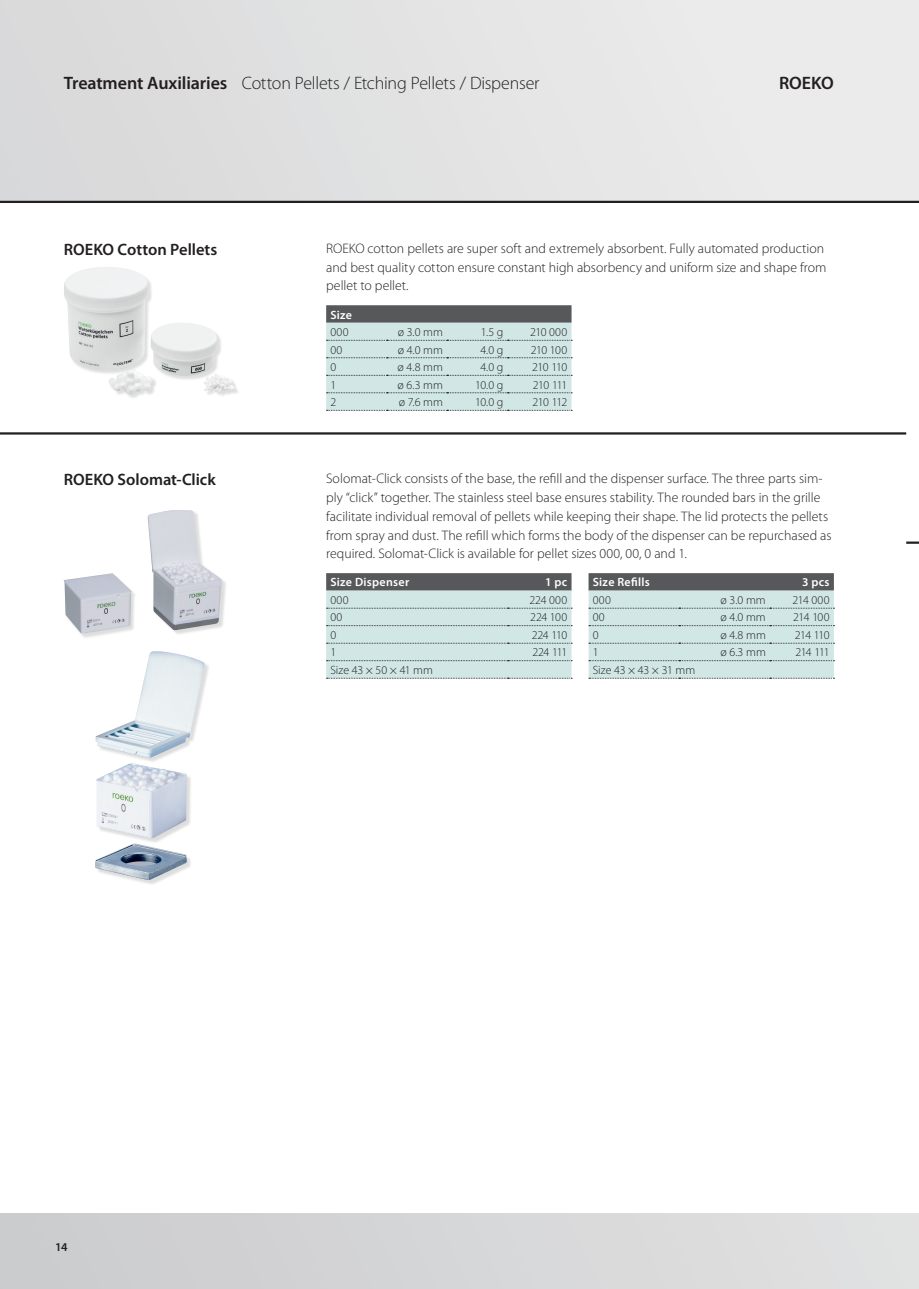
<style>
.page{position:relative;width:919px;height:1289px;background:#fff}
.page>*{position:absolute;margin:0;border:0;box-sizing:border-box;transform-origin:0 0}
.t1{font:300 18px "Myriad Pro";letter-spacing:-.015em;color:#231f20}
.t2{font:600 18px "Myriad Pro";color:#231f20}
.t3{font:600 16.5px "Myriad Pro";color:#231f20}
.t4{font:300 13.8px/18.8px "Myriad Pro";color:#231f20}
.t5{font:300 12px "Myriad Pro";letter-spacing:-.035em;color:#231f20}
.t6{font:600 12px "Myriad Pro";letter-spacing:.025em;color:#fff}
.t7{font:300 12px "Myriad Pro";letter-spacing:-.005em;color:#231f20}
.t8{font:600 12px "Myriad Pro";color:#231f20}
.s1{font-weight:600}
</style>
<div class="page">
<div style="left:0;top:0;width:918px;height:1288px;background:linear-gradient(to right,#d5d5d7,#ebeaea)"></div>
<div style="left:0;top:201px;width:918px;height:1011px;background:#fff"></div>
<hr style="left:0;top:201px;width:918px;height:2px;background:#231f20">
<div style="left:64px;top:510px;width:163px;height:129px;background:#231f20;opacity:.15"></div>
<img style="left:64px;top:510px;width:158px;height:123px">
<div style="left:64px;top:267px;width:175px;height:132px;background:#231f20;opacity:.15"></div>
<img style="left:64px;top:267px;width:153px;height:127px">
<div style="left:96px;top:652px;width:114px;height:233px;background:#231f20;opacity:.15"></div>
<img style="left:95px;top:651px;width:110px;height:228px">
<svg style="left:326px;top:305px;width:246px;height:106px"></svg>
<svg style="left:326px;top:573px;width:246px;height:106px"></svg>
<svg style="left:588px;top:573px;width:246px;height:106px"></svg>
<svg style="left:906px;top:541px;width:12px;height:3px"></svg>
<hr style="left:0;top:432px;width:906px;height:2px;background:#231f20">
<h1 class="t1" style="left:64px;top:72px;width:477px"><span class="s1">Treatment Auxiliaries</span> Cotton Pellets / Etching Pellets / Dispenser</h1>
<h1 class="t2" style="left:779px;top:72px;width:56px">ROEKO</h1>
<p class="t3" style="left:64px;top:239px;width:155px">ROEKO Cotton Pellets</p>
<p class="t4" style="left:326px;top:239px;width:502px">ROEKO cotton pellets are super soft and extremely absorbent. Fully automated production and best quality cotton ensure constant high absorbency and uniform size and shape from pellet to pellet.</p>
<p class="t6" style="left:330px;top:307px;width:23px">Size</p>
<p class="t5" style="left:330px;top:325px;width:20px">000</p>
<p class="t5" style="left:397px;top:325px;width:47px">ø 3.0 mm</p>
<p class="t5" style="left:481px;top:325px;width:24px">1.5 g</p>
<p class="t5" style="left:530px;top:325px;width:39px">210 000</p>
<p class="t5" style="left:330px;top:342px;width:13px">00</p>
<p class="t5" style="left:397px;top:342px;width:47px">ø 4.0 mm</p>
<p class="t5" style="left:480px;top:342px;width:25px">4.0 g</p>
<p class="t5" style="left:531px;top:342px;width:38px">210 100</p>
<p class="t5" style="left:330px;top:360px;width:7px">0</p>
<p class="t5" style="left:397px;top:360px;width:47px">ø 4.8 mm</p>
<p class="t5" style="left:480px;top:360px;width:25px">4.0 g</p>
<p class="t5" style="left:532px;top:360px;width:36px">210 110</p>
<p class="t5" style="left:330px;top:377px;width:7px">1</p>
<p class="t5" style="left:397px;top:377px;width:47px">ø 6.3 mm</p>
<p class="t5" style="left:475px;top:377px;width:30px">10.0 g</p>
<p class="t5" style="left:533px;top:377px;width:36px">210 111</p>
<p class="t5" style="left:330px;top:395px;width:7px">2</p>
<p class="t5" style="left:399px;top:395px;width:46px">ø 7.6 mm</p>
<p class="t5" style="left:475px;top:395px;width:30px">10.0 g</p>
<p class="t5" style="left:532px;top:395px;width:36px">210 112</p>
<p class="t3" style="left:64px;top:469px;width:153px">ROEKO Solomat-Click</p>
<p class="t4" style="left:326px;top:469px;width:507px">Solomat-Click consists of the base, the refill and the dispenser surface. The three parts sim&shy;ply “click” together. The stainless steel base ensures stability. The rounded bars in the grille facilitate individual removal of pellets while keeping their shape. The lid protects the pellets from spray and dust. The refill which forms the body of the dispenser can be repurchased as required. Solomat-Click is available for pellet sizes 000, 00, 0 and 1.</p>
<p class="t6" style="left:330px;top:574px;width:80px">Size Dispenser</p>
<p class="t6" style="left:545px;top:574px;width:24px">1 pc</p>
<p class="t5" style="left:330px;top:592px;width:20px">000</p>
<p class="t5" style="left:529px;top:592px;width:39px">224 000</p>
<p class="t5" style="left:330px;top:610px;width:13px">00</p>
<p class="t5" style="left:530px;top:610px;width:39px">224 100</p>
<p class="t5" style="left:330px;top:627px;width:7px">0</p>
<p class="t5" style="left:531px;top:627px;width:37px">224 110</p>
<p class="t5" style="left:330px;top:645px;width:7px">1</p>
<p class="t5" style="left:532px;top:645px;width:36px">224 111</p>
<p class="t7" style="left:330px;top:662px;width:104px">Size 43 × 50 × 41 mm</p>
<p class="t6" style="left:592px;top:574px;width:58px">Size Refills</p>
<p class="t6" style="left:802px;top:574px;width:29px">3 pcs</p>
<p class="t5" style="left:592px;top:592px;width:20px">000</p>
<p class="t5" style="left:720px;top:592px;width:47px">ø 3.0 mm</p>
<p class="t5" style="left:792px;top:592px;width:39px">214 000</p>
<p class="t5" style="left:592px;top:610px;width:13px">00</p>
<p class="t5" style="left:720px;top:610px;width:47px">ø 4.0 mm</p>
<p class="t5" style="left:793px;top:610px;width:38px">214 100</p>
<p class="t5" style="left:592px;top:627px;width:7px">0</p>
<p class="t5" style="left:720px;top:627px;width:47px">ø 4.8 mm</p>
<p class="t5" style="left:794px;top:627px;width:36px">214 110</p>
<p class="t5" style="left:592px;top:645px;width:7px">1</p>
<p class="t5" style="left:720px;top:645px;width:47px">ø 6.3 mm</p>
<p class="t5" style="left:795px;top:645px;width:36px">214 111</p>
<p class="t7" style="left:592px;top:662px;width:104px">Size 43 × 43 × 31 mm</p>
<p class="t8" style="left:55px;top:1239px;width:14px">14</p>
</div>
